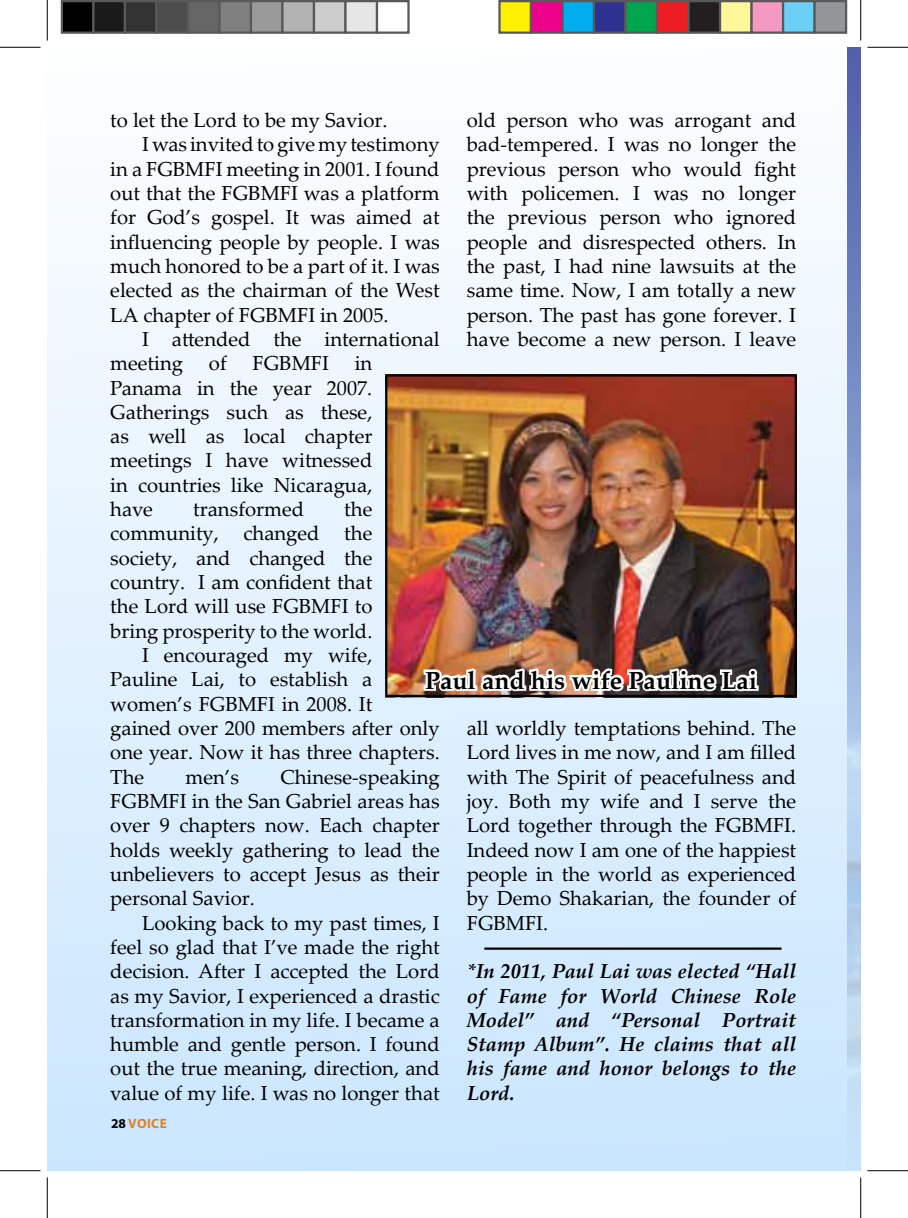
<style>
.page{position:relative;width:908px;height:1218px;background:#fff}
.page>*{position:absolute;margin:0;border:0;box-sizing:border-box;transform-origin:0 0}
.t1{font:700 24.75px "Palatino";color:#000}
.t2{font:20.25px/24.3px "Palatino Linotype";color:#000;text-align:justify}
.t3{font:italic 700 20.25px/24.3px "Palatino Linotype";color:#000;text-align:justify}
.t4{font:700 13.5px "Myriad Pro";letter-spacing:.025em;color:#de8222}
.s1{color:#000}
</style>
<div class="page">
<div style="left:47px;top:47px;width:813px;height:1123px;background:linear-gradient(to bottom,#fafbfd,#c9e6fe)"></div>
<img style="left:388px;top:377px;width:406px;height:317px">
<div style="left:385px;top:374px;width:412px;height:323px;border:2px solid #000"></div>
<img style="left:421px;top:646px;width:340px;height:75px">
<hr style="left:484px;top:947px;width:297px;height:2px;background:#000">
<hr style="left:0;top:47px;width:40px;height:1px;background:#000">
<hr style="left:867px;top:47px;width:41px;height:1px;background:#000">
<hr style="left:0;top:1169px;width:40px;height:1px;background:#000">
<hr style="left:867px;top:1169px;width:41px;height:1px;background:#000">
<hr style="left:47px;top:0;width:1px;height:41px;background:#000">
<hr style="left:47px;top:1177px;width:1px;height:40px;background:#000">
<hr style="left:860px;top:0;width:1px;height:41px;background:#000">
<hr style="left:860px;top:1177px;width:1px;height:40px;background:#000">
<div style="left:62px;top:1px;width:31px;height:32px;background:#000"></div>
<div style="left:61px;top:0;width:33px;height:34px;border:2px solid #595959"></div>
<div style="left:93px;top:1px;width:32px;height:32px;background:#1a1a1a"></div>
<div style="left:92px;top:0;width:34px;height:34px;border:2px solid #595959"></div>
<div style="left:125px;top:1px;width:31px;height:32px;background:#333"></div>
<div style="left:124px;top:0;width:34px;height:34px;border:2px solid #595959"></div>
<div style="left:156px;top:1px;width:32px;height:32px;background:#4d4d4d"></div>
<div style="left:155px;top:0;width:34px;height:34px;border:2px solid #595959"></div>
<div style="left:188px;top:1px;width:31px;height:32px;background:#666"></div>
<div style="left:187px;top:0;width:33px;height:34px;border:2px solid #595959"></div>
<div style="left:219px;top:1px;width:32px;height:32px;background:#808080"></div>
<div style="left:218px;top:0;width:34px;height:34px;border:2px solid #595959"></div>
<div style="left:251px;top:1px;width:31px;height:32px;background:#999"></div>
<div style="left:250px;top:0;width:34px;height:34px;border:2px solid #595959"></div>
<div style="left:282px;top:1px;width:32px;height:32px;background:#b3b3b3"></div>
<div style="left:281px;top:0;width:34px;height:34px;border:2px solid #595959"></div>
<div style="left:314px;top:1px;width:31px;height:32px;background:#ccc"></div>
<div style="left:313px;top:0;width:33px;height:34px;border:2px solid #595959"></div>
<div style="left:345px;top:1px;width:32px;height:32px;background:#e6e6e6"></div>
<div style="left:344px;top:0;width:34px;height:34px;border:2px solid #595959"></div>
<div style="left:376px;top:0;width:34px;height:34px;border:2px solid #595959"></div>
<div style="left:499px;top:1px;width:32px;height:32px;background:#fff101"></div>
<div style="left:498px;top:0;width:34px;height:34px;border:2px solid #595959"></div>
<div style="left:531px;top:1px;width:31px;height:32px;background:#ed028c"></div>
<div style="left:530px;top:0;width:33px;height:34px;border:2px solid #595959"></div>
<div style="left:562px;top:1px;width:32px;height:32px;background:#00aeef"></div>
<div style="left:561px;top:0;width:34px;height:34px;border:2px solid #595959"></div>
<div style="left:594px;top:1px;width:31px;height:32px;background:#2e3092"></div>
<div style="left:593px;top:0;width:33px;height:34px;border:2px solid #595959"></div>
<div style="left:625px;top:1px;width:32px;height:32px;background:#00a54f"></div>
<div style="left:624px;top:0;width:34px;height:34px;border:2px solid #595959"></div>
<div style="left:657px;top:1px;width:31px;height:32px;background:#ee1d23"></div>
<div style="left:656px;top:0;width:33px;height:34px;border:2px solid #595959"></div>
<div style="left:688px;top:1px;width:32px;height:32px;background:#231f20"></div>
<div style="left:687px;top:0;width:34px;height:34px;border:2px solid #595959"></div>
<div style="left:720px;top:1px;width:31px;height:32px;background:#fff79a"></div>
<div style="left:719px;top:0;width:33px;height:34px;border:2px solid #595959"></div>
<div style="left:751px;top:1px;width:32px;height:32px;background:#f499c2"></div>
<div style="left:750px;top:0;width:34px;height:34px;border:2px solid #595959"></div>
<div style="left:783px;top:1px;width:31px;height:32px;background:#6bcff6"></div>
<div style="left:782px;top:0;width:33px;height:34px;border:2px solid #595959"></div>
<div style="left:814px;top:1px;width:32px;height:32px;background:#939598"></div>
<div style="left:813px;top:0;width:34px;height:34px;border:2px solid #595959"></div>
<p class="t2" style="left:110px;top:107px;width:279px">to let the Lord to be my Savior.</p>
<p class="t2" style="left:142px;top:131px;width:299px">I was invited to give my testimony</p>
<p class="t2" style="left:110px;top:156px;width:331px">in a FGBMFI meeting in 2001. I found</p>
<p class="t2" style="left:110px;top:180px;width:331px">out that the FGBMFI was a platform</p>
<p class="t2" style="left:110px;top:204px;width:331px">for God’s gospel. It was aimed at</p>
<p class="t2" style="left:110px;top:229px;width:331px">influencing people by people. I was</p>
<p class="t2" style="left:110px;top:253px;width:331px">much honored to be a part of it. I was</p>
<p class="t2" style="left:110px;top:277px;width:331px">elected as the chairman of the West</p>
<p class="t2" style="left:110px;top:301px;width:280px">LA chapter of FGBMFI in 2005.</p>
<p class="t2" style="left:142px;top:326px;width:299px">I attended the international</p>
<p class="t2" style="left:110px;top:350px;width:74px">meeting</p>
<p class="t2" style="left:209px;top:350px;width:19px">of</p>
<p class="t2" style="left:252px;top:350px;width:78px">FGBMFI</p>
<p class="t2" style="left:467px;top:107px;width:331px">old person who was arrogant and bad-tempered. I was no longer the previous person who would fight with policemen. I was no longer the previous person who ignored people and disrespected others. In the past, I had nine lawsuits at the same time. Now, I am totally a new person. The past has gone forever. I have become a new person. I leave</p>
<p class="t2" style="left:110px;top:350px;width:264px;text-indent:244px">in Panama in the year 2007.<br>Gatherings such as these, as well as local chapter meetings I have witnessed in countries like Nicaragua, have</p>
<p class="t2" style="left:193px;top:496px;width:112px">transformed</p>
<p class="t2" style="left:344px;top:496px;width:30px">the</p>
<p class="t2" style="left:110px;top:520px;width:263px">community, changed the</p>
<p class="t2" style="left:110px;top:544px;width:263px">society, and changed the</p>
<p class="t2" style="left:110px;top:569px;width:263px">country. I am confident that</p>
<p class="t2" style="left:110px;top:593px;width:264px">the Lord will use FGBMFI to</p>
<p class="t2" style="left:110px;top:617px;width:263px">bring prosperity to the world.</p>
<p class="t2" style="left:142px;top:642px;width:232px">I encouraged my wife,</p>
<p class="t2" style="left:110px;top:666px;width:263px">Pauline Lai, to establish a</p>
<p class="t2" style="left:110px;top:690px;width:263px">women’s FGBMFI in 2008. It</p>
<p class="t2" style="left:110px;top:715px;width:331px">gained over 200 members after only</p>
<p class="t2" style="left:110px;top:739px;width:331px">one year. Now it has three chapters.</p>
<p class="t2" style="left:110px;top:763px;width:35px">The</p>
<p class="t2" style="left:185px;top:763px;width:55px">men’s</p>
<p class="t1" style="left:425px;top:658px;width:333px">Paul and his wife Pauline Lai</p>
<p class="t2" style="left:467px;top:715px;width:331px">all worldly temptations behind. The Lord lives in me now, and I am filled with The Spirit of peacefulness and joy. Both my wife and I serve the Lord together through the FGBMFI.<br>Indeed now I am one of the happiest people in the world as experienced by Demo Shakarian, the founder of FGBMFI.</p>
<p class="t3" style="left:467px;top:958px;width:331px">*In 2011, Paul Lai was elected “Hall of Fame for World Chinese Role Model” and “Personal Portrait Stamp Album”. He claims that all his fame and honor belongs to the Lord.</p>
<p class="t2" style="left:110px;top:763px;width:331px;text-indent:170px">Chinese-speaking FGBMFI in the San Gabriel areas has over 9 chapters now. Each chapter holds weekly gathering to lead the unbelievers to accept Jesus as their personal Savior.</p>
<p class="t2" style="left:110px;top:909px;width:331px;text-indent:32px">Looking back to my past times, I feel so glad that I’ve made the right decision. After I accepted the Lord as my Savior, I experienced a drastic transformation in my life. I became a humble and gentle person. I found out the true meaning, direction, and value of my life. I was no longer that</p>
<p class="t4" style="left:111px;top:1114px;width:57px"><span class="s1">28</span> VOICE</p>
</div>
